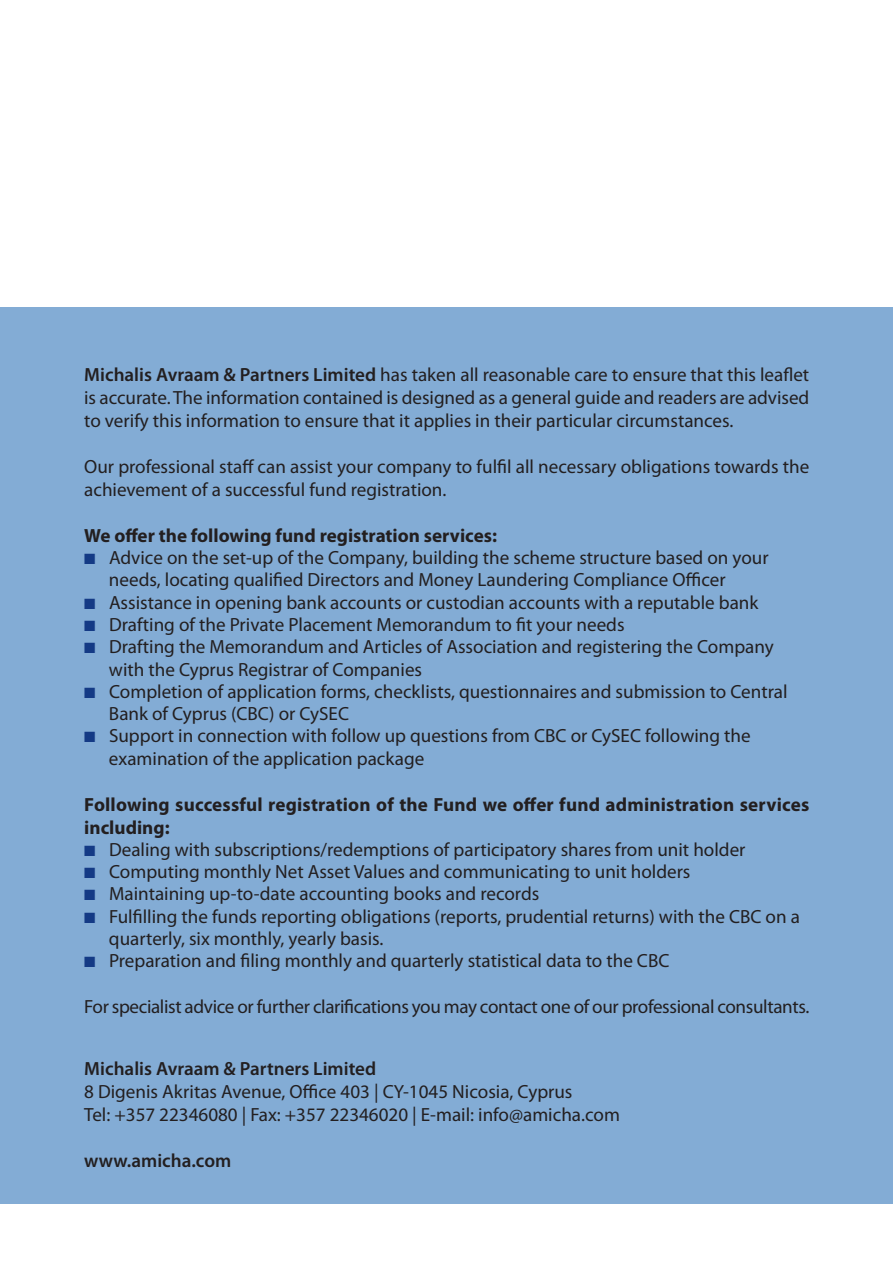
<style>
.page{position:relative;width:893px;height:1263px;background:#fff}
.page>*{position:absolute;margin:0;border:0;box-sizing:border-box;transform-origin:0 0}
.t1{font:19.05px/22.4px "Myriad Pro";color:#231f20}
.t2{font:700 19.05px/23px "Myriad Pro";color:#231f20}
.t3{font:19.05px "Myriad Pro";letter-spacing:-.02em;color:#231f20}
.t4{font:600 19.05px "Myriad Pro";color:#231f20}
.s1{font-weight:600}
.s2{color:#143a85}
</style>
<div class="page">
<div style="left:0;top:307px;width:893px;height:896px;background:#83acd5"></div>
<p class="t1" style="left:84px;top:365px;width:726px;line-height:23px;text-align:justify"><span class="s1">Michalis Avraam &amp; Partners Limited</span> has taken all reasonable care to ensure that this leaflet is accurate. The information contained is designed as a general guide and readers are advised to verify this information to ensure that it applies in their particular circumstances.</p>
<p class="t1" style="left:84px;top:457px;width:726px;line-height:23px">Our professional staff can assist your company to fulfil all necessary obligations towards the achievement of a successful fund registration.</p>
<p class="t2" style="left:84px;top:525px;width:414px">We offer the following fund registration services:</p>
<p class="t1" style="left:109px;top:548px;width:661px;text-indent:-25px"><span class="s2">■</span> Advice on the set-up of the Company, building the scheme structure based on your needs, locating qualified Directors and Money Laundering Compliance Officer</p>
<p class="t1" style="left:84px;top:593px;width:676px"><span class="s2">■</span> Assistance in opening bank accounts or custodian accounts with a reputable bank</p>
<p class="t1" style="left:84px;top:615px;width:542px"><span class="s2">■</span> Drafting of the Private Placement Memorandum to fit your needs</p>
<p class="t1" style="left:109px;top:637px;width:666px;text-indent:-25px"><span class="s2">■</span> Drafting the Memorandum and Articles of Association and registering the Company with the Cyprus Registrar of Companies</p>
<p class="t1" style="left:109px;top:682px;width:680px;text-indent:-25px"><span class="s2">■</span> Completion of application forms, checklists, questionnaires and submission to Central<br>Bank of Cyprus (CBC) or CySEC</p>
<p class="t1" style="left:109px;top:726px;width:643px;text-indent:-25px"><span class="s2">■</span> Support in connection with follow up questions from CBC or CySEC following the examination of the application package</p>
<p class="t2" style="left:84px;top:794px;width:726px">Following successful registration of the Fund we offer fund administration services including:</p>
<p class="t1" style="left:84px;top:840px;width:663px"><span class="s2">■</span> Dealing with subscriptions/redemptions of participatory shares from unit holder</p>
<p class="t1" style="left:84px;top:862px;width:608px"><span class="s2">■</span> Computing monthly Net Asset Values and communicating to unit holders</p>
<p class="t1" style="left:84px;top:884px;width:457px"><span class="s2">■</span> Maintaining up-to-date accounting books and records</p>
<p class="t1" style="left:109px;top:907px;width:692px;text-indent:-25px"><span class="s2">■</span> Fulfilling the funds reporting obligations (reports, prudential returns) with the CBC on a quarterly, six monthly, yearly basis.</p>
<p class="t1" style="left:84px;top:951px;width:587px"><span class="s2">■</span> Preparation and filing monthly and quarterly statistical data to the CBC</p>
<p class="t3" style="left:84px;top:999px;width:727px">For specialist advice or further clarifications you may contact one of our professional consultants.</p>
<p class="t4" style="left:84px;top:1061px;width:293px">Michalis Avraam &amp; Partners Limited</p>
<p class="t1" style="left:84px;top:1081px;width:537px;line-height:23px">8 Digenis Akritas Avenue, Office 403 | CY-1045 Nicosia, Cyprus<br>Tel: +357 22346080 | Fax: +357 22346020 | E-mail: info@amicha.com</p>
<p class="t4" style="left:84px;top:1153px;width:149px">www.amicha.com</p>
</div>
